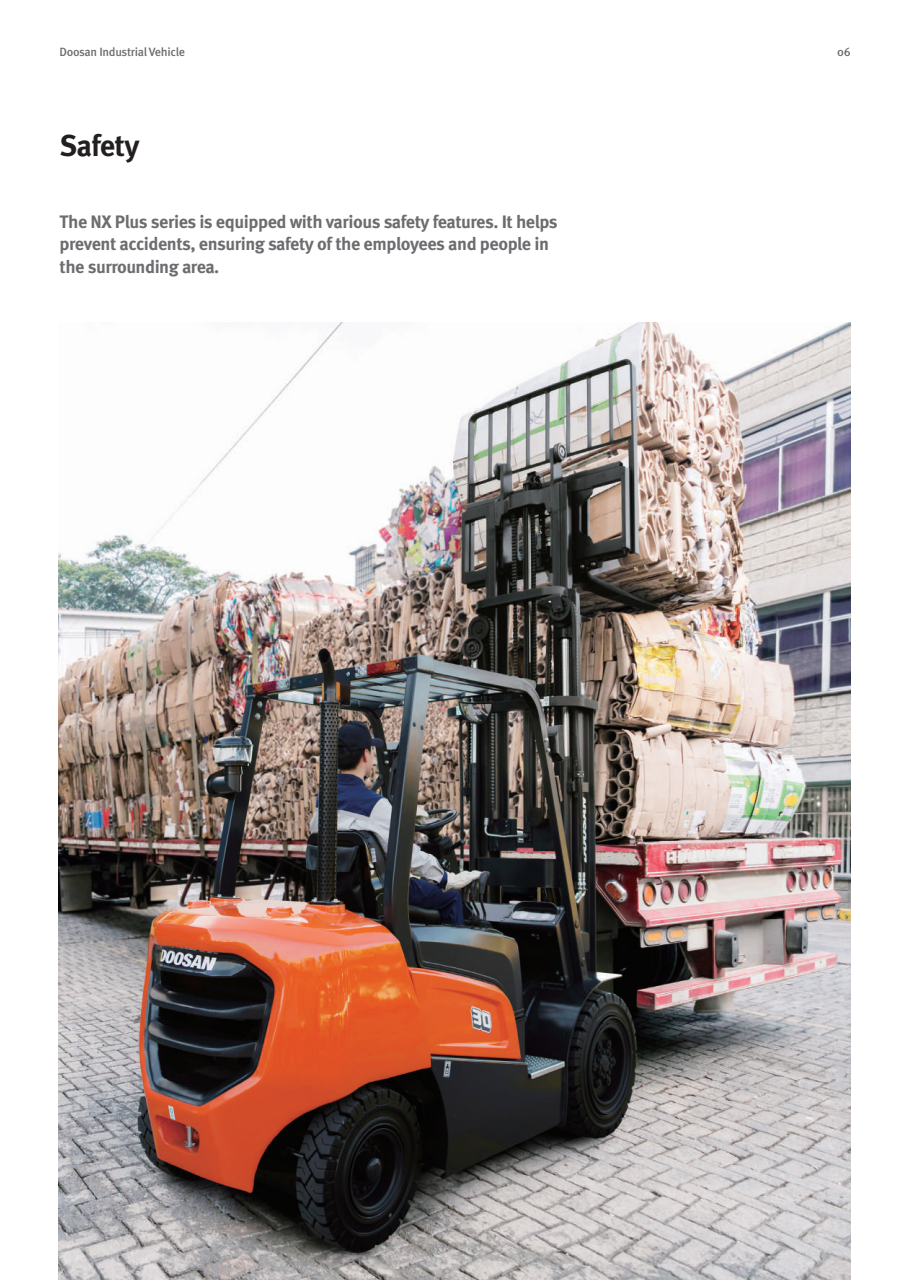
<style>
.page{position:relative;width:910px;height:1280px;background:#fff}
.page>*{position:absolute;margin:0;border:0;box-sizing:border-box;transform-origin:0 0}
.t1{font:700 30px "Meta Pro";letter-spacing:-.025em;color:#231f20}
.t2{font:700 18px/22.5px "Meta Pro";letter-spacing:-.025em;color:#6c6d70}
.t3{font:500 12px "Meta Pro";letter-spacing:-.025em;color:#6c6d70}
</style>
<div class="page">
<img style="left:58px;top:322px;width:792px;height:958px">
<p class="t3" style="left:60px;top:44px;width:127px">Doosan Industrial Vehicle</p>
<p class="t3" style="left:837px;top:44px;width:15px">06</p>
<h1 class="t1" style="left:60px;top:127px;width:82px">Safety</h1>
<p class="t2" style="left:60px;top:211px;width:500px">The NX Plus series is equipped with various safety features. It helps prevent accidents, ensuring safety of the employees and people in the surrounding area.</p>
</div>
